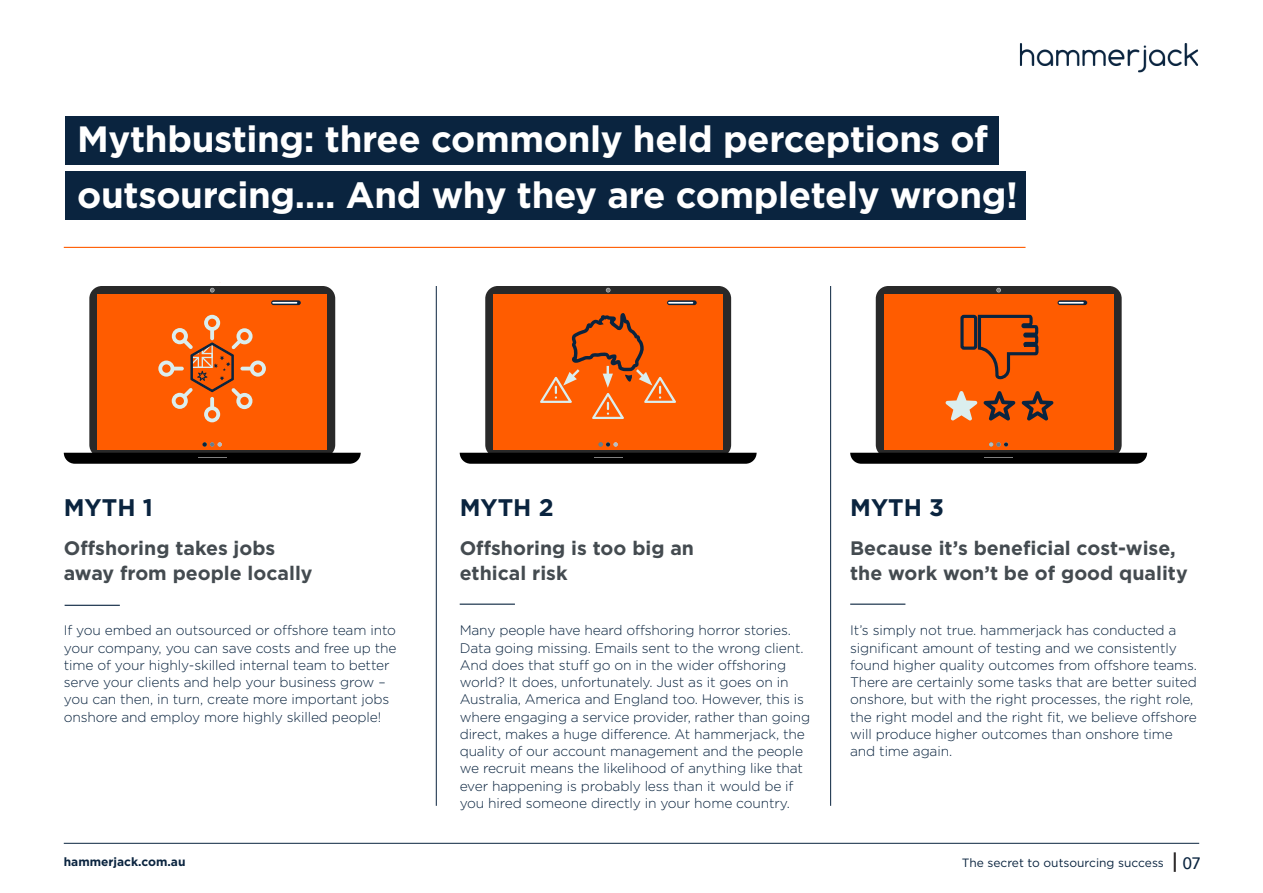
<style>
.page{position:relative;width:1263px;height:893px;background:#fff}
.page>*{position:absolute;margin:0;border:0;box-sizing:border-box;transform-origin:0 0}
.t1{font:700 36.6px/55.5px "Gotham";letter-spacing:-.01em;color:#fff}
.t2{font:700 24px "Gotham";color:#0a243f}
.t3{font:700 19.5px/25.5px "Gotham";color:#444b50}
.t4{font:500 16.5px "Avenir";color:#0a243f}
.t5{font:300 13.8px/17.2px "Gotham";letter-spacing:-.01em;color:#0a243f}
.t6{font:12px "Gotham";color:#0a243f}
.t7{font:700 12px "Gotham";color:#0a243f}
.s1{font-weight:800;font-size:19.5px;color:#231f20}
</style>
<div class="page">
<img style="left:1019px;top:43px;width:180px;height:30px">
<hr style="left:64px;top:843px;width:1135px;height:1px;background:#0a243f">
<div style="left:65px;top:116px;width:933px;height:48px;background:#0a243f"></div>
<div style="left:65px;top:171px;width:960px;height:48px;background:#0a243f"></div>
<hr style="left:64px;top:247px;width:961px;height:1px;background:#ff5c00">
<hr style="left:65px;top:605px;width:55px;height:1px;background:#0a243f">
<hr style="left:460px;top:604px;width:55px;height:1px;background:#0a243f">
<hr style="left:850px;top:604px;width:55px;height:1px;background:#0a243f">
<hr style="left:830px;top:286px;width:1px;height:520px;background:#0a243f">
<hr style="left:436px;top:286px;width:1px;height:520px;background:#0a243f">
<div style="left:89px;top:286px;width:246px;height:171px;background:#292929;border-radius:13px"></div>
<div style="left:485px;top:286px;width:246px;height:171px;background:#292929;border-radius:13px"></div>
<div style="left:876px;top:286px;width:246px;height:171px;background:#292929;border-radius:13px"></div>
<div style="left:97px;top:294px;width:230px;height:155px;background:#ff5c00"></div>
<div style="left:493px;top:294px;width:230px;height:155px;background:#ff5c00"></div>
<div style="left:884px;top:294px;width:229px;height:155px;background:#ff5c00"></div>
<svg style="left:210px;top:288px;width:5px;height:4px"></svg>
<svg style="left:606px;top:288px;width:4px;height:4px"></svg>
<svg style="left:996px;top:288px;width:5px;height:4px"></svg>
<svg style="left:64px;top:453px;width:297px;height:11px;background:#0b0b0b"></svg>
<svg style="left:460px;top:453px;width:297px;height:11px;background:#0b0b0b"></svg>
<svg style="left:850px;top:453px;width:297px;height:11px;background:#0b0b0b"></svg>
<svg style="left:202px;top:442px;width:20px;height:5px"></svg>
<svg style="left:598px;top:442px;width:20px;height:5px"></svg>
<svg style="left:989px;top:442px;width:19px;height:5px"></svg>
<svg style="left:271px;top:300px;width:30px;height:5px"></svg>
<svg style="left:667px;top:300px;width:30px;height:5px"></svg>
<svg style="left:1057px;top:300px;width:30px;height:5px"></svg>
<hr style="left:272px;top:302px;width:25px;height:2px;background:#fff">
<hr style="left:668px;top:302px;width:25px;height:2px;background:#fff">
<hr style="left:1059px;top:302px;width:25px;height:2px;background:#fff">
<svg style="left:158px;top:315px;width:108px;height:107px"></svg>
<svg style="left:540px;top:313px;width:136px;height:106px"></svg>
<svg style="left:945px;top:391px;width:109px;height:30px"></svg>
<svg style="left:960px;top:314px;width:79px;height:66px"></svg>
<p class="t1" style="left:77px;top:110px;width:942px">Mythbusting: three commonly held perceptions of outsourcing…. And why they are completely wrong!</p>
<p class="t2" style="left:64px;top:494px;width:91px">MYTH 1</p>
<p class="t3" style="left:64px;top:535px;width:250px">Offshoring takes jobs away from people locally</p>
<p class="t5" style="left:64px;top:622px;width:334px">If you embed an outsourced or offshore team into your company, you can save costs and free up the time of your highly-skilled internal team to better serve your clients and help your business grow – you can then, in turn, create more important jobs onshore and employ more highly skilled people!</p>
<p class="t2" style="left:460px;top:494px;width:95px">MYTH 2</p>
<p class="t3" style="left:460px;top:535px;width:236px">Offshoring is too big an ethical risk</p>
<p class="t2" style="left:850px;top:494px;width:95px">MYTH 3</p>
<p class="t3" style="left:850px;top:535px;width:339px">Because it’s beneficial cost-wise, the work won’t be of good quality</p>
<p class="t5" style="left:460px;top:622px;width:352px">Many people have heard offshoring horror stories.<br>Data going missing. Emails sent to the wrong client.<br>And does that stuff go on in the wider offshoring world? It does, unfortunately. Just as it goes on in Australia, America and England too. However, this is where engaging a service provider, rather than going direct, makes a huge difference. At hammerjack, the quality of our account management and the people we recruit means the likelihood of anything like that ever happening is probably less than it would be if you hired someone directly in your home country.</p>
<p class="t5" style="left:850px;top:622px;width:348px">It’s simply not true. hammerjack has conducted a significant amount of testing and we consistently found higher quality outcomes from offshore teams.<br>There are certainly some tasks that are better suited onshore, but with the right processes, the right role, the right model and the right fit, we believe offshore will produce higher outcomes than onshore time and time again.</p>
<p class="t7" style="left:64px;top:855px;width:123px">hammerjack.com.au</p>
<p class="t6" style="left:962px;top:856px;width:204px">The secret to outsourcing success</p>
<p class="t4" style="left:1173px;top:849px;width:30px"><span class="s1">|</span> 07</p>
</div>
